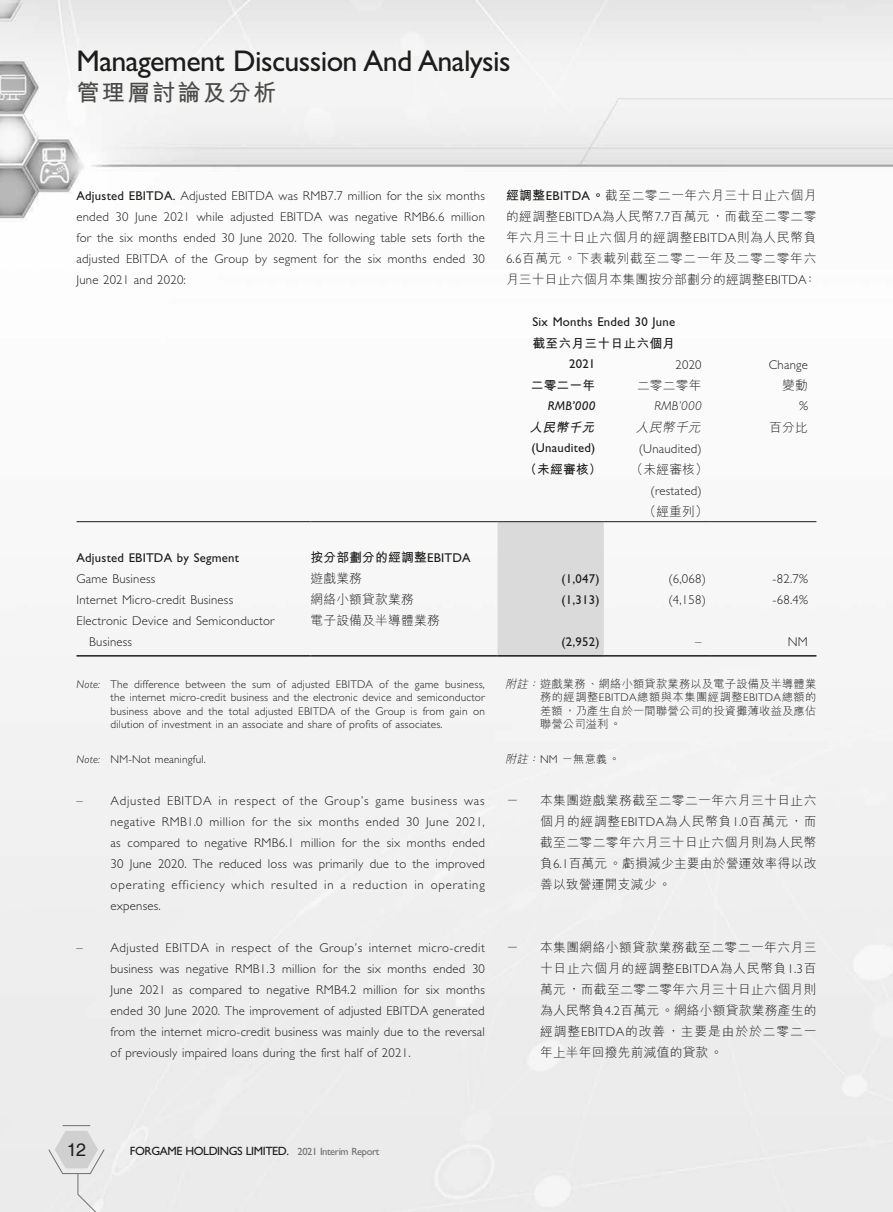
<style>
.page{position:relative;width:893px;height:1212px;background:#fff}
.page>*{position:absolute;margin:0;border:0;box-sizing:border-box;transform-origin:0 0}
.t1{font:30px "Gill Sans Std";letter-spacing:-.02em;color:#1c1c1b}
.t2{font:700 23.25px "M Hei HK";letter-spacing:.085em;color:#4a4a49}
.t3{font:18px "Helvetica";color:#1c1c1b}
.t4{font:300 12.75px/21px "Gill Sans Std";letter-spacing:.015em;color:#1c1c1b;text-align:justify}
.t5{font:300 12.75px/21px "M Hei HK";letter-spacing:.015em;color:#1c1c1b;text-align:justify}
.t6{font:12.75px "Gill Sans Std";letter-spacing:.015em;color:#1c1c1b}
.t7{font:700 12.75px "M Hei HK";letter-spacing:.015em;color:#1c1c1b}
.t8{font:italic 300 12.75px "Gill Sans Std";letter-spacing:.015em;color:#1c1c1b}
.t9{font:italic 12.75px "Gill Sans Std";letter-spacing:.015em;color:#1c1c1b}
.t10{font:italic 700 12.75px "M Hei HK";color:#1c1c1b}
.t11{font:italic 300 12.75px "M Hei HK";color:#1c1c1b}
.t12{font:12px "Gill Sans Std";letter-spacing:-.035em;color:#1c1c1b}
.t13{font:300 11.25px/13.5px "Gill Sans Std";letter-spacing:.015em;color:#1c1c1b;text-align:justify}
.t14{font:300 11.25px/13.5px "M Hei HK";letter-spacing:.02em;color:#1c1c1b;text-align:justify}
.s1{font-weight:400}
.s2{font-weight:700}
.s3{font-family:"Gill Sans Std";font-weight:400}
.s4{font-family:"Gill Sans Std"}
.s5{font-style:italic}
.s6{font-size:10.5px;color:#6f6f6f}
</style>
<div class="page">
<svg style="left:48px;top:1125px;width:60px;height:87px;background:#e1e1e1"></svg>
<div style="left:497px;top:522px;width:107px;height:133px;background:#dadada"></div>
<hr style="left:77px;top:521px;width:233px;height:1px;background:#1c1c1b">
<hr style="left:310px;top:521px;width:187px;height:1px;background:#1c1c1b">
<hr style="left:497px;top:521px;width:107px;height:1px;background:#1c1c1b">
<hr style="left:604px;top:521px;width:106px;height:1px;background:#1c1c1b">
<hr style="left:710px;top:521px;width:106px;height:1px;background:#1c1c1b">
<hr style="left:77px;top:655px;width:233px;height:1px;background:#1c1c1b">
<hr style="left:310px;top:655px;width:187px;height:1px;background:#1c1c1b">
<hr style="left:497px;top:655px;width:107px;height:1px;background:#1c1c1b">
<hr style="left:604px;top:655px;width:106px;height:1px;background:#1c1c1b">
<hr style="left:710px;top:655px;width:106px;height:1px;background:#1c1c1b">
<h1 class="t1" style="left:77px;top:44px;width:436px">Management Discussion And Analysis</h1>
<h2 class="t2" style="left:77px;top:76px;width:201px">管理層討論及分析</h2>
<p class="t4" style="left:77px;top:185px;width:410px"><span class="s1">Adjusted EBITDA.</span> Adjusted EBITDA was RMB7.7 million for the six months ended 30 June 2021 while adjusted EBITDA was negative RMB6.6 million for the six months ended 30 June 2020. The following table sets forth the adjusted EBITDA of the Group by segment for the six months ended 30<br>June 2021 and 2020:</p>
<p class="t5" style="left:506px;top:184px;width:312px"><span class="s2">經調整</span><span class="s3">EBITDA</span><span class="s2">。</span>截至二零二一年六月三十日止六個月的經調整<span class="s4">EBITDA</span>為人民幣<span class="s4">7.7</span>百萬元，而截至二零二零年六月三十日止六個月的經調整<span class="s4">EBITDA</span>則為人民幣負<span class="s4">6.6</span>百萬元。下表載列截至二零二一年及二零二零年六月三十日止六個月本集團按分部劃分的經調整<span class="s4">EBITDA</span>：</p>
<p class="t6" style="left:533px;top:315px;width:144px">Six Months Ended 30 June</p>
<p class="t7" style="left:533px;top:334px;width:144px">截至六月三十日止六個月</p>
<p class="t6" style="left:569px;top:357px;width:28px">2021</p>
<p class="t4" style="left:675px;top:354px;width:28px">2020</p>
<p class="t4" style="left:769px;top:354px;width:41px">Change</p>
<p class="t7" style="left:531px;top:376px;width:66px">二零二一年</p>
<p class="t5" style="left:637px;top:374px;width:66px">二零二零年</p>
<p class="t5" style="left:782px;top:374px;width:27px">變動</p>
<p class="t9" style="left:548px;top:399px;width:49px">RMB’000</p>
<p class="t8" style="left:655px;top:399px;width:48px">RMB’000</p>
<p class="t8" style="left:799px;top:399px;width:10px">%</p>
<p class="t10" style="left:530px;top:418px;width:70px">人民幣千元</p>
<p class="t11" style="left:636px;top:418px;width:70px">人民幣千元</p>
<p class="t5" style="left:769px;top:416px;width:40px">百分比</p>
<p class="t6" style="left:532px;top:441px;width:65px">(Unaudited)</p>
<p class="t4" style="left:639px;top:438px;width:64px">(Unaudited)</p>
<p class="t7" style="left:524px;top:460px;width:79px">（未經審核）</p>
<p class="t5" style="left:630px;top:458px;width:79px">（未經審核）</p>
<p class="t4" style="left:651px;top:480px;width:53px">(restated)</p>
<p class="t5" style="left:643px;top:500px;width:66px">（經重列）</p>
<p class="t6" style="left:77px;top:550px;width:164px">Adjusted EBITDA by Segment</p>
<p class="t7" style="left:310px;top:548px;width:162px">按分部劃分的經調整<span class="s3">EBITDA</span></p>
<p class="t4" style="left:77px;top:569px;width:80px">Game Business</p>
<p class="t5" style="left:310px;top:568px;width:53px">遊戲業務</p>
<p class="t6" style="left:562px;top:571px;width:39px">(1,047)</p>
<p class="t4" style="left:668px;top:569px;width:39px">(6,068)</p>
<p class="t4" style="left:773px;top:569px;width:37px">-82.7%</p>
<p class="t4" style="left:77px;top:590px;width:158px">Internet Micro-credit Business</p>
<p class="t5" style="left:310px;top:589px;width:105px">網絡小額貸款業務</p>
<p class="t6" style="left:562px;top:592px;width:39px">(1,313)</p>
<p class="t4" style="left:668px;top:590px;width:39px">(4,158)</p>
<p class="t4" style="left:773px;top:590px;width:37px">-68.4%</p>
<p class="t4" style="left:89px;top:611px;width:187px;text-indent:-13px">Electronic Device and Semiconductor<br>Business</p>
<p class="t5" style="left:310px;top:610px;width:131px">電子設備及半導體業務</p>
<p class="t6" style="left:562px;top:634px;width:39px">(2,952)</p>
<p class="t4" style="left:695px;top:632px;width:8px">–</p>
<p class="t4" style="left:788px;top:632px;width:22px">NM</p>
<p class="t13" style="left:111px;top:677px;width:376px;text-indent:-34px"><span class="s5">Note:</span> The difference between the sum of adjusted EBITDA of the game business, the internet micro-credit business and the electronic device and semiconductor business above and the total adjusted EBITDA of the Group is from gain on dilution of investment in an associate and share of profits of associates.</p>
<p class="t13" style="left:77px;top:752px;width:131px"><span class="s5">Note:</span> NM-Not meaningful.</p>
<p class="t4" style="left:111px;top:790px;width:376px;text-indent:-34px">– Adjusted EBITDA in respect of the Group’s game business was negative RMB1.0 million for the six months ended 30 June 2021, as compared to negative RMB6.1 million for the six months ended 30 June 2020. The reduced loss was primarily due to the improved operating efficiency which resulted in a reduction in operating expenses.</p>
<p class="t4" style="left:111px;top:938px;width:376px;text-indent:-34px">– Adjusted EBITDA in respect of the Group’s internet micro-credit business was negative RMB1.3 million for the six months ended 30<br>June 2021 as compared to negative RMB4.2 million for six months ended 30 June 2020. The improvement of adjusted EBITDA generated from the internet micro-credit business was mainly due to the reversal of previously impaired loans during the first half of 2021.</p>
<p class="t14" style="left:540px;top:676px;width:278px;text-indent:-35px"><span class="s5">附註：</span>遊戲業務、網絡小額貸款業務以及電子設備及半導體業務的經調整<span class="s4">EBITDA</span>總額與本集團經調整<span class="s4">EBITDA</span>總額的差額，乃產生自於一間聯營公司的投資攤薄收益及應佔聯營公司溢利。</p>
<p class="t14" style="left:505px;top:751px;width:117px"><span class="s5">附註：</span> <span class="s4">NM</span> －無意義。</p>
<p class="t5" style="left:506px;top:789px;width:14px">－</p>
<p class="t5" style="left:540px;top:789px;width:278px">本集團遊戲業務截至二零二一年六月三十日止六個月的經調整<span class="s4">EBITDA</span>為人民幣負<span class="s4">1.0</span>百萬元，而截至二零二零年六月三十日止六個月則為人民幣負<span class="s4">6.1</span>百萬元。虧損減少主要由於營運效率得以改善以致營運開支減少。</p>
<p class="t5" style="left:506px;top:937px;width:14px">－</p>
<p class="t5" style="left:540px;top:937px;width:278px">本集團網絡小額貸款業務截至二零二一年六月三十日止六個月的經調整<span class="s4">EBITDA</span>為人民幣負<span class="s4">1.3</span>百萬元，而截至二零二零年六月三十日止六個月則為人民幣負<span class="s4">4.2</span>百萬元。網絡小額貸款業務產生的經調整<span class="s4">EBITDA</span>的改善，主要是由於於二零二一年上半年回撥先前減值的貸款。</p>
<h3 class="t3" style="left:67px;top:1140px;width:21px">12</h3>
<p class="t12" style="left:130px;top:1144px;width:251px">FORGAME HOLDINGS LIMITED. <span class="s6">2021 Interim Report</span></p>
</div>
